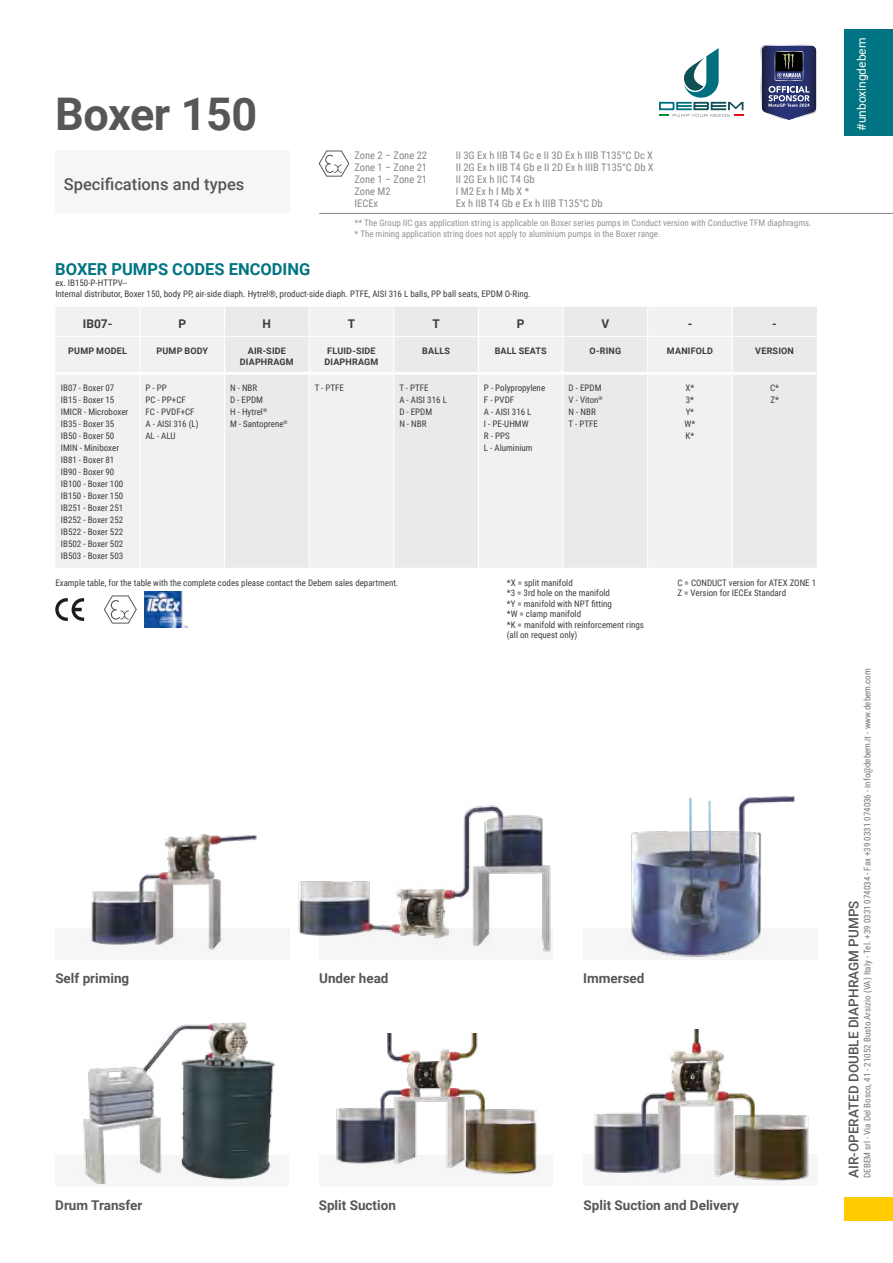
<style>
.page{position:relative;width:893px;height:1263px;background:#fff}
.page>*{position:absolute;margin:0;border:0;box-sizing:border-box;transform-origin:0 0}
.t1{font:700 45px "Roboto";letter-spacing:-.01em;color:#575756}
.t2{font:700 16.5px "Roboto";color:#007482}
.t3{font:500 16.5px "Roboto";color:#575756}
.t4{font:700 13.5px "Roboto";color:#575756}
.t5{font:500 13.5px "Roboto";color:#575756}
.t6{font:12px "Roboto";color:#fff}
.t7{font:700 12px "Roboto";color:#3c3c3b}
.t8{font:10.5px/12px "Roboto Condensed";color:#878787}
.t9{font:9px/12px "Roboto Condensed";color:#3c3c3b}
.t10{font:9px/10.5px "Roboto Condensed";color:#949494}
.t11{font:700 9px/10.5px "Roboto";letter-spacing:.02em;color:#3c3c3b;text-align:center}
</style>
<div class="page">
<div style="left:844px;top:1197px;width:49px;height:23px;background:#fc0"></div>
<div style="left:55px;top:151px;width:234px;height:62px;background:#f6f6f6"></div>
<hr style="left:319px;top:213px;width:574px;height:1px;background:#878787">
<svg style="left:318px;top:150px;width:32px;height:27px"></svg>
<div style="left:844px;top:30px;width:49px;height:106px;background:#007482"></div>
<svg style="left:659px;top:48px;width:84px;height:69px"></svg>
<svg style="left:761px;top:45px;width:55px;height:75px;background:#4c5176"></svg>
<svg style="left:103px;top:595px;width:34px;height:29px"></svg>
<img style="left:145px;top:591px;width:42px;height:37px">
<svg style="left:55px;top:598px;width:29px;height:23px"></svg>
<div style="left:56px;top:307px;width:168px;height:261px;background:#f1f1f1"></div>
<div style="left:225px;top:307px;width:592px;height:261px;background:#eaeaea"></div>
<hr style="left:225px;top:372px;width:84px;height:3px;background:#fff">
<hr style="left:141px;top:372px;width:83px;height:3px;background:#fff">
<hr style="left:310px;top:372px;width:83px;height:3px;background:#fff">
<hr style="left:394px;top:372px;width:84px;height:3px;background:#fff">
<hr style="left:479px;top:372px;width:83px;height:3px;background:#fff">
<hr style="left:564px;top:372px;width:83px;height:3px;background:#fff">
<hr style="left:648px;top:372px;width:84px;height:3px;background:#fff">
<hr style="left:733px;top:372px;width:84px;height:3px;background:#fff">
<hr style="left:55px;top:372px;width:84px;height:3px;background:#fff">
<hr style="left:139px;top:307px;width:2px;height:29px;background:#fff">
<svg style="left:309px;top:307px;width:1px;height:29px"></svg>
<svg style="left:393px;top:307px;width:1px;height:29px"></svg>
<svg style="left:478px;top:307px;width:1px;height:29px"></svg>
<hr style="left:562px;top:307px;width:2px;height:29px;background:#fff">
<svg style="left:647px;top:307px;width:1px;height:29px"></svg>
<svg style="left:732px;top:307px;width:1px;height:29px"></svg>
<hr style="left:139px;top:337px;width:2px;height:36px;background:#fff">
<hr style="left:309px;top:337px;width:1px;height:36px;background:#fff">
<hr style="left:393px;top:337px;width:1px;height:36px;background:#fff">
<hr style="left:478px;top:337px;width:1px;height:36px;background:#fff">
<hr style="left:562px;top:337px;width:2px;height:36px;background:#fff">
<hr style="left:647px;top:337px;width:1px;height:36px;background:#fff">
<hr style="left:732px;top:337px;width:1px;height:36px;background:#fff">
<hr style="left:139px;top:373px;width:2px;height:195px;background:#fff">
<hr style="left:309px;top:373px;width:1px;height:195px;background:#fff">
<hr style="left:393px;top:373px;width:1px;height:195px;background:#fff">
<hr style="left:478px;top:373px;width:1px;height:195px;background:#fff">
<hr style="left:562px;top:373px;width:2px;height:195px;background:#fff">
<hr style="left:647px;top:373px;width:1px;height:195px;background:#fff">
<hr style="left:732px;top:373px;width:1px;height:195px;background:#fff">
<hr style="left:55px;top:336px;width:85px;height:1px;background:#fff">
<hr style="left:140px;top:336px;width:85px;height:1px;background:#fff">
<hr style="left:225px;top:336px;width:84px;height:1px;background:#fff">
<hr style="left:309px;top:336px;width:85px;height:1px;background:#fff">
<hr style="left:394px;top:336px;width:84px;height:1px;background:#fff">
<hr style="left:478px;top:336px;width:85px;height:1px;background:#fff">
<hr style="left:563px;top:336px;width:85px;height:1px;background:#fff">
<hr style="left:648px;top:336px;width:84px;height:1px;background:#fff">
<hr style="left:732px;top:336px;width:85px;height:1px;background:#fff">
<div style="left:55px;top:928px;width:235px;height:31px;background:#f6f6f6"></div>
<img style="left:91px;top:834px;width:166px;height:116px">
<div style="left:319px;top:1155px;width:234px;height:31px;background:#f6f6f6"></div>
<img style="left:336px;top:1034px;width:201px;height:141px">
<div style="left:319px;top:928px;width:233px;height:31px;background:#f6f6f6"></div>
<img style="left:298px;top:805px;width:253px;height:147px">
<div style="left:55px;top:1155px;width:234px;height:31px;background:#f6f6f6"></div>
<img style="left:83px;top:1022px;width:192px;height:161px">
<div style="left:583px;top:1154px;width:235px;height:32px;background:#f6f6f6"></div>
<img style="left:594px;top:1029px;width:215px;height:151px">
<div style="left:583px;top:928px;width:235px;height:31px;background:#f6f6f6"></div>
<img style="left:631px;top:796px;width:164px;height:161px">
<h1 class="t1" style="left:55px;top:82px;width:203px">Boxer 150</h1>
<h2 class="t3" style="left:64px;top:173px;width:182px">Specifications and types</h2>
<p class="t8" style="left:355px;top:149px;width:74px">Zone 2 – Zone 22<br>Zone 1 – Zone 21<br>Zone 1 – Zone 21<br>Zone M2<br>IECEx</p>
<p class="t8" style="left:456px;top:149px;width:199px">II 3G Ex h IIB T4 Gc e II 3D Ex h IIIB T135°C Dc X<br>II 2G Ex h IIB T4 Gb e II 2D Ex h IIIB T135°C Db X<br>II 2G Ex h IIC T4 Gb<br>I M2 Ex h I Mb X *<br>Ex h IIB T4 Gb e Ex h IIIB T135°C Db</p>
<p class="t10" style="left:355px;top:217px;width:459px">** The Group IIC gas application string is applicable on Boxer series pumps in Conduct version with Conductive TFM diaphragms. * The mining application string does not apply to aluminium pumps in the Boxer range.</p>
<h2 class="t2" style="left:55px;top:257px;width:256px">BOXER PUMPS CODES ENCODING</h2>
<p class="t9" style="left:55px;top:278px;width:477px;line-height:10.5px">ex. IB150-P-HTTPV--<br>Internal distributor, Boxer 150, body PP, air-side diaph. Hytrel®, product-side diaph. PTFE, AISI 316 L balls, PP ball seats, EPDM O-Ring.</p>
<h3 class="t7" style="left:83px;top:315px;width:31px">IB07-</h3>
<h3 class="t7" style="left:178px;top:315px;width:9px">P</h3>
<h3 class="t7" style="left:263px;top:315px;width:10px">H</h3>
<h3 class="t7" style="left:348px;top:315px;width:9px">T</h3>
<h3 class="t7" style="left:433px;top:315px;width:9px">T</h3>
<h3 class="t7" style="left:517px;top:315px;width:9px">P</h3>
<h3 class="t7" style="left:601px;top:315px;width:9px">V</h3>
<h3 class="t7" style="left:688px;top:315px;width:6px">-</h3>
<h3 class="t7" style="left:772px;top:315px;width:6px">-</h3>
<p class="t11" style="left:68px;top:345px;width:60px">PUMP MODEL</p>
<p class="t11" style="left:156px;top:345px;width:53px">PUMP BODY</p>
<p class="t11" style="left:240px;top:345px;width:55px">AIR-SIDE<br>DIAPHRAGM</p>
<p class="t11" style="left:325px;top:345px;width:55px">FLUID-SIDE<br>DIAPHRAGM</p>
<p class="t11" style="left:422px;top:345px;width:29px">BALLS</p>
<p class="t11" style="left:495px;top:345px;width:54px">BALL SEATS</p>
<p class="t11" style="left:590px;top:345px;width:33px">O-RING</p>
<p class="t11" style="left:667px;top:345px;width:48px">MANIFOLD</p>
<p class="t11" style="left:755px;top:345px;width:40px">VERSION</p>
<p class="t9" style="left:61px;top:382px;width:69px">IB07 - Boxer 07<br>IB15 - Boxer 15<br>IMICR - Microboxer<br>IB35 - Boxer 35<br>IB50 - Boxer 50<br>IMIN - Miniboxer<br>IB81 - Boxer 81<br>IB90 - Boxer 90<br>IB100 - Boxer 100<br>IB150 - Boxer 150<br>IB251 - Boxer 251<br>IB252 - Boxer 252<br>IB522 - Boxer 522<br>IB502 - Boxer 502<br>IB503 - Boxer 503</p>
<p class="t9" style="left:145px;top:382px;width:55px">P - PP<br>PC - PP+CF<br>FC - PVDF+CF<br>A - AISI 316 (L)<br>AL - ALU</p>
<p class="t9" style="left:230px;top:382px;width:59px">N - NBR<br>D - EPDM<br>H - Hytrel<sup>®<br></sup>M - Santoprene<sup>®</sup></p>
<p class="t9" style="left:315px;top:382px;width:31px">T - PTFE</p>
<p class="t9" style="left:399px;top:382px;width:49px">T - PTFE<br>A - AISI 316 L<br>D - EPDM<br>N - NBR</p>
<p class="t9" style="left:484px;top:382px;width:63px">P - Polypropylene<br>F - PVDF<br>A - AISI 316 L<br>I - PE-UHMW<br>R - PPS<br>L - Aluminium</p>
<p class="t9" style="left:569px;top:382px;width:36px">D - EPDM<br>V - Viton<sup>®<br></sup>N - NBR<br>T - PTFE</p>
<p class="t9" style="left:685px;top:382px;width:12px">X*<br>3*<br>Y*<br>W*<br>K*</p>
<p class="t9" style="left:770px;top:382px;width:10px">C*<br>Z*</p>
<p class="t9" style="left:55px;top:576px;width:344px">Example table, for the table with the complete codes please contact the Debem sales department.</p>
<p class="t9" style="left:507px;top:577px;width:139px;line-height:10.5px">*X = split manifold<br>*3 = 3rd hole on the manifold<br>*Y = manifold with NPT fitting<br>*W = clamp manifold<br>*K = manifold with reinforcement rings (all on request only)</p>
<p class="t9" style="left:677px;top:577px;width:140px;line-height:10.5px">C = CONDUCT version for ATEX ZONE 1<br>Z = Version for IECEx Standard</p>
<h3 class="t4" style="left:55px;top:969px;width:76px">Self priming</h3>
<h3 class="t4" style="left:319px;top:969px;width:71px">Under head</h3>
<h3 class="t4" style="left:583px;top:969px;width:63px">Immersed</h3>
<h3 class="t4" style="left:55px;top:1196px;width:89px">Drum Transfer</h3>
<h3 class="t4" style="left:319px;top:1196px;width:79px">Split Suction</h3>
<h3 class="t4" style="left:584px;top:1196px;width:157px">Split Suction and Delivery</h3>
<h3 class="t6" style="left:853px;top:131px;width:95px;rotate:-90deg">#unboxingdebem</h3>
<p class="t9" style="left:861px;top:1178px;width:511px;rotate:-90deg">DEBEM srl - Via Del Bosco, 41 - 21052 Busto Arsizio (VA) Italy - Tel. +39 0331 074034 - Fax +39 0331 074036 - info@debem.it - www.debem.com</p>
<h3 class="t5" style="left:844px;top:1178px;width:279px;rotate:-90deg">AIR-OPERATED DOUBLE DIAPHRAGM PUMPS</h3>
</div>
